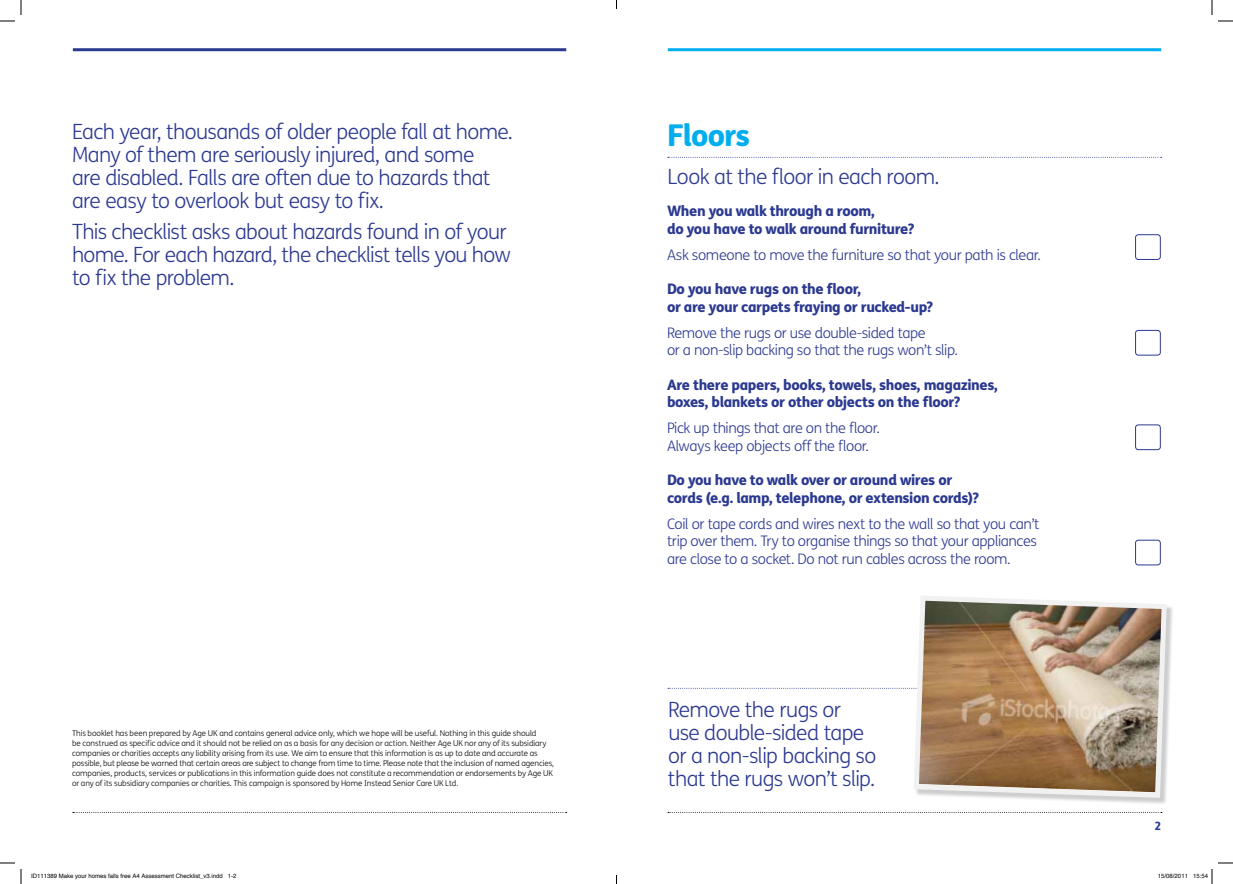
<style>
.page{position:relative;width:1233px;height:884px;background:#fff}
.page>*{position:absolute;margin:0;border:0;box-sizing:border-box;transform-origin:0 0}
.t1{font:800 30px "FS Me";letter-spacing:-.03em;color:#00aeef}
.t2{font:300 21px/23px "FS Me";letter-spacing:-.03em;color:#2b3990}
.t3{font:300 14.5px/17.5px "FS Me";letter-spacing:-.025em;color:#2b3990}
.t4{font:800 14.5px/17.5px "FS Me";letter-spacing:-.025em;color:#2b3990}
.t5{font:800 11.5px "FS Me";color:#2b3990}
.t6{font:300 8px/10px "FS Me";letter-spacing:-.01em;color:#000}
.t7{font:6px "Helvetica";color:#000}
</style>
<div class="page">
<svg style="left:668px;top:812px;width:493px;height:1px"></svg>
<div style="left:1135px;top:234px;width:25px;height:26px;border:1px solid #2b3990;border-radius:3px"></div>
<div style="left:1135px;top:330px;width:25px;height:25px;border:1px solid #2b3990;border-radius:3px"></div>
<div style="left:1135px;top:424px;width:25px;height:26px;border:1px solid #2b3990;border-radius:3px"></div>
<div style="left:1135px;top:540px;width:25px;height:25px;border:1px solid #2b3990;border-radius:3px"></div>
<svg style="left:668px;top:157px;width:493px;height:1px"></svg>
<hr style="left:668px;top:48px;width:493px;height:3px;background:#00aeef">
<svg style="left:668px;top:688px;width:243px;height:1px"></svg>
<div style="left:915px;top:597px;width:258px;height:208px;background:#000;opacity:.2"></div>
<img style="left:911px;top:596px;width:258px;height:204px">
<hr style="left:73px;top:48px;width:493px;height:3px;background:#2b3990">
<svg style="left:73px;top:812px;width:493px;height:1px"></svg>
<svg style="left:1218px;top:20px;width:15px;height:2px"></svg>
<svg style="left:1218px;top:862px;width:15px;height:2px"></svg>
<svg style="left:0;top:0;width:22px;height:22px"></svg>
<svg style="left:0;top:862px;width:22px;height:22px"></svg>
<svg style="left:1211px;top:0;width:1px;height:15px"></svg>
<svg style="left:1211px;top:869px;width:1px;height:15px"></svg>
<h2 class="t2" style="left:72px;top:119px;width:442px">Each year, thousands of older people fall at home.<br>Many of them are seriously injured, and some<br>are disabled. Falls are often due to hazards that are easy to overlook but easy to fix.</h2>
<h2 class="t2" style="left:72px;top:220px;width:440px">This checklist asks about hazards found in of your home. For each hazard, the checklist tells you how to fix the problem.</h2>
<p class="t6" style="left:72px;top:728px;width:483px">This booklet has been prepared by Age UK and contains general advice only, which we hope will be useful. Nothing in this guide should<br>be construed as specific advice and it should not be relied on as a basis for any decision or action. Neither Age UK nor any of its subsidiary companies or charities accepts any liability arising from its use. We aim to ensure that this information is as up to date and accurate as possible, but please be warned that certain areas are subject to change from time to time. Please note that the inclusion of named agencies, companies, products, services or publications in this information guide does not constitute a recommendation or endorsements by Age UK or any of its subsidiary companies or charities. This campaign is sponsored by Home Instead Senior Care UK Ltd.</p>
<h1 class="t1" style="left:667px;top:111px;width:84px">Floors</h1>
<h2 class="t2" style="left:667px;top:165px;width:273px">Look at the floor in each room.</h2>
<h3 class="t4" style="left:667px;top:201px;width:249px">When you walk through a room,<br>do you have to walk around furniture?</h3>
<h3 class="t3" style="left:667px;top:245px;width:375px">Ask someone to move the furniture so that your path is clear.</h3>
<h3 class="t4" style="left:667px;top:279px;width:268px">Do you have rugs on the floor,<br>or are your carpets fraying or rucked-up?</h3>
<h3 class="t3" style="left:667px;top:323px;width:292px">Remove the rugs or use double-sided tape<br>or a non-slip backing so that the rugs won’t slip.</h3>
<h3 class="t4" style="left:667px;top:375px;width:332px">Are there papers, books, towels, shoes, magazines, boxes, blankets or other objects on the floor?</h3>
<h3 class="t3" style="left:667px;top:419px;width:214px">Pick up things that are on the floor.<br>Always keep objects off the floor.</h3>
<h3 class="t4" style="left:667px;top:470px;width:313px">Do you have to walk over or around wires or cords (e.g. lamp, telephone, or extension cords)?</h3>
<h3 class="t3" style="left:667px;top:514px;width:374px">Coil or tape cords and wires next to the wall so that you can’t trip over them. Try to organise things so that your appliances are close to a socket. Do not run cables across the room.</h3>
<h2 class="t2" style="left:668px;top:698px;width:210px">Remove the rugs or use double-sided tape or a non-slip backing so that the rugs won’t slip.</h2>
<h3 class="t5" style="left:1154px;top:817px;width:8px">2</h3>
<p class="t7" style="left:31px;top:871px;width:207px">ID111389 Make your homes falls free A4 Assessment Checklist_v3.indd 1-2</p>
<p class="t7" style="left:1158px;top:871px;width:52px">15/08/2011 15:54</p>
</div>
